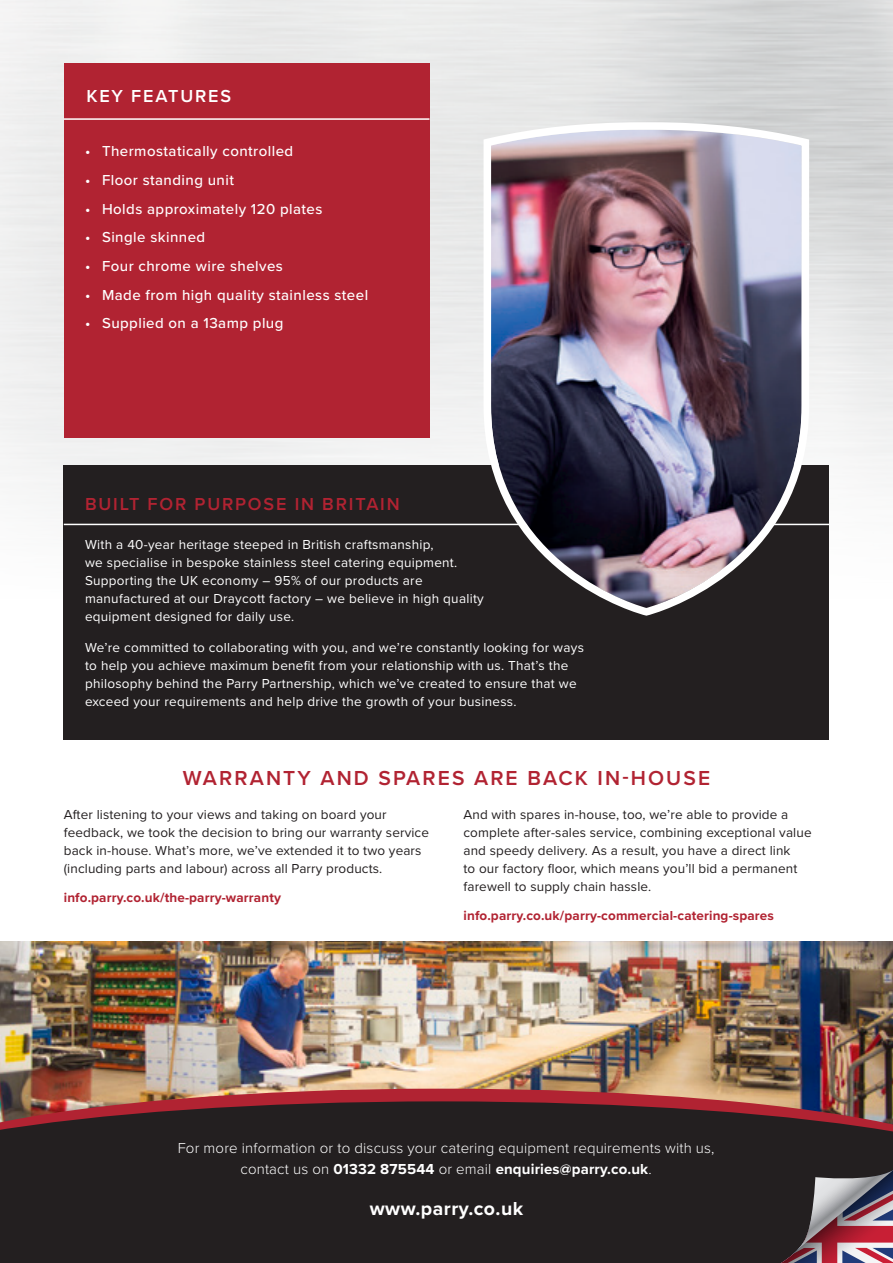
<style>
.page{position:relative;width:893px;height:1263px;background:#fff}
.page>*{position:absolute;margin:0;border:0;box-sizing:border-box;transform-origin:0 0}
.t1{font:600 21px "Proxima Nova";letter-spacing:.1em;color:#b12332}
.t2{font:700 19.5px "Proxima Nova";letter-spacing:.025em;color:#fff}
.t3{font:600 18px "Proxima Nova";letter-spacing:.1em;color:#b12332}
.t4{font:600 18px "Proxima Nova";letter-spacing:.1em;color:#fff}
.t5{font:300 15px/21px "Proxima Nova";letter-spacing:.01em;color:#fff;text-align:center}
.t6{font:500 15px "Proxima Nova";letter-spacing:.03em;color:#fff}
.t7{font:13.5px/18px "Proxima Nova";letter-spacing:.02em;color:#fff}
.t8{font:13.5px/18px "Proxima Nova";letter-spacing:.01em;color:#231f20}
.t9{font:700 13.5px "Proxima Nova";letter-spacing:.01em;color:#b12332}
.s1{font-weight:700}
</style>
<div class="page">
<img style="left:0;top:0;width:893px;height:641px">
<div style="left:64px;top:64px;width:365px;height:374px;background:#b12332"></div>
<hr style="left:64px;top:118px;width:365px;height:2px;background:#fff">
<img style="left:0;top:941px;width:893px;height:113px">
<img style="left:0;top:1054px;width:893px;height:209px">
<div style="left:64px;top:466px;width:765px;height:274px;background:#231f20"></div>
<hr style="left:64px;top:524px;width:765px;height:1px;background:#fff">
<img style="left:480px;top:119px;width:334px;height:497px">
<h3 class="t4" style="left:86px;top:85px;width:146px">KEY FEATURES</h3>
<p class="t6" style="left:85px;top:142px;width:210px">• Thermostatically controlled</p>
<p class="t6" style="left:85px;top:171px;width:150px">• Floor standing unit</p>
<p class="t6" style="left:85px;top:200px;width:239px">• Holds approximately 120 plates</p>
<p class="t6" style="left:85px;top:228px;width:122px">• Single skinned</p>
<p class="t6" style="left:85px;top:257px;width:199px">• Four chrome wire shelves</p>
<p class="t6" style="left:85px;top:286px;width:285px">• Made from high quality stainless steel</p>
<p class="t6" style="left:85px;top:314px;width:200px">• Supplied on a 13amp plug</p>
<h3 class="t3" style="left:85px;top:493px;width:316px">BUILT FOR PURPOSE IN BRITAIN</h3>
<p class="t7" style="left:85px;top:536px;width:400px">With a 40-year heritage steeped in British craftsmanship,<br>we specialise in bespoke stainless steel catering equipment.<br>Supporting the UK economy – 95% of our products are manufactured at our Draycott factory – we believe in high quality equipment designed for daily use.</p>
<p class="t7" style="left:85px;top:638px;width:500px">We’re committed to collaborating with you, and we’re constantly looking for ways to help you achieve maximum benefit from your relationship with us. That’s the philosophy behind the Parry Partnership, which we’ve created to ensure that we exceed your requirements and help drive the growth of your business.</p>
<h1 class="t1" style="left:183px;top:765px;width:529px">WARRANTY AND SPARES ARE BACK IN-HOUSE</h1>
<p class="t8" style="left:64px;top:806px;width:367px">After listening to your views and taking on board your feedback, we took the decision to bring our warranty service back in-house. What’s more, we’ve extended it to two years (including parts and labour) across all Parry products.</p>
<p class="t9" style="left:64px;top:889px;width:219px">info.parry.co.uk/the-parry-warranty</p>
<p class="t8" style="left:463px;top:806px;width:350px">And with spares in-house, too, we’re able to provide a complete after-sales service, combining exceptional value and speedy delivery. As a result, you have a direct link<br>to our factory floor, which means you’ll bid a permanent farewell to supply chain hassle.</p>
<p class="t9" style="left:463px;top:907px;width:312px">info.parry.co.uk/parry-commercial-catering-spares</p>
<p class="t5" style="left:178px;top:1131px;width:538px">For more information or to discuss your catering equipment requirements with us, contact us on <span class="s1">01332 875544</span> or email <span class="s1">enquiries@parry.co.uk</span>.</p>
<p class="t5" style="left:178px;top:1138px;width:538px">For more information or to discuss your catering equipment requirements with us, contact us on <span class="s1">01332 875544</span> or email <span class="s1">enquiries@parry.co.uk</span>.</p>
<h2 class="t2" style="left:370px;top:1196px;width:155px">www.parry.co.uk</h2>
</div>
